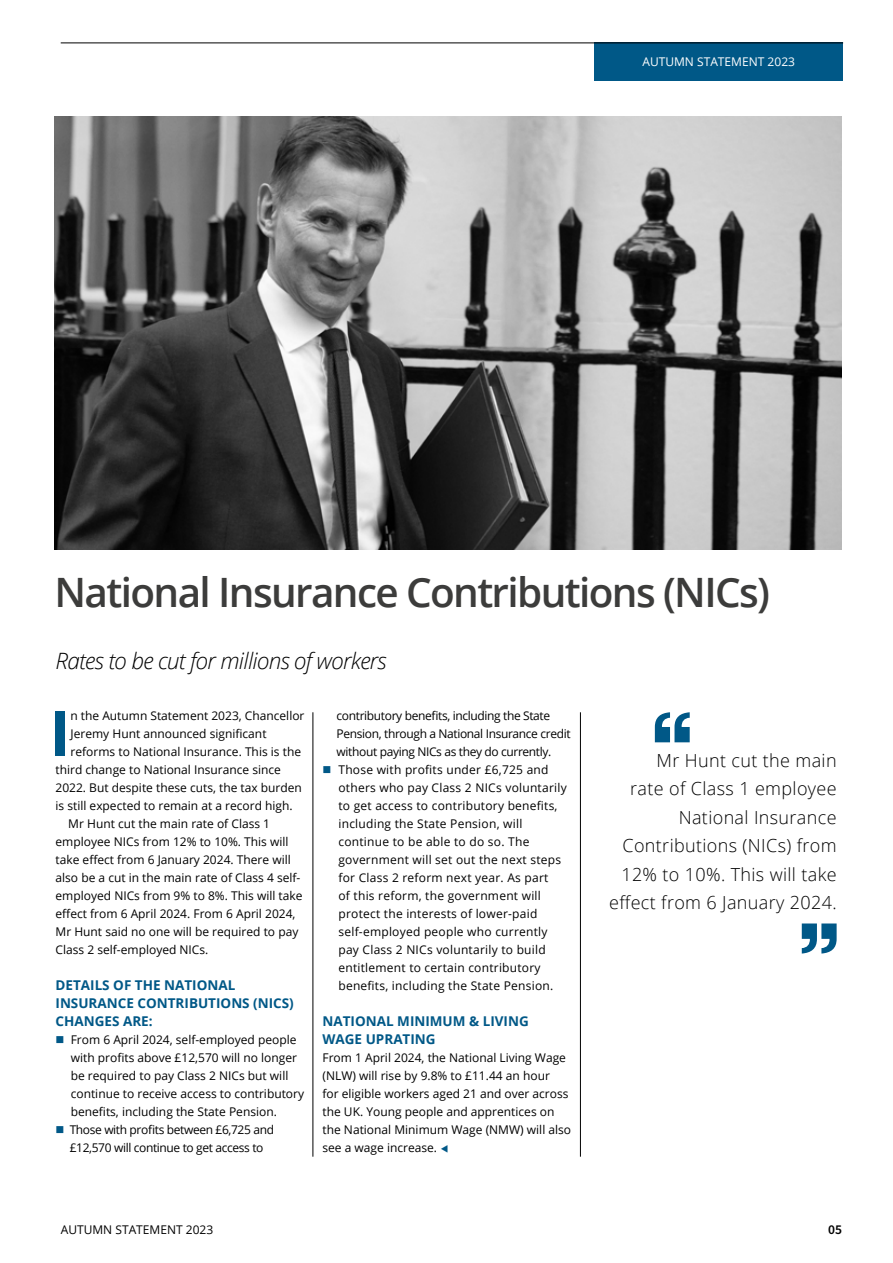
<style>
.page{position:relative;width:893px;height:1263px;background:#fff}
.page>*{position:absolute;margin:0;border:0;box-sizing:border-box;transform-origin:0 0}
.t1{font:700 62.4px "Open Sans";color:#005887}
.t2{font:600 40.5px "Open Sans";letter-spacing:-.04em;color:#3c3c3b}
.t3{font:italic 300 22.5px "Open Sans";letter-spacing:-.03em;color:#000}
.t4{font:300 18px/28.5px "Open Sans";letter-spacing:.02em;color:#000;text-align:right}
.t5{font:700 13.5px/18px "Open Sans";color:#005887}
.t6{font:600 13.5px "Source Sans Pro";color:#000}
.t7{font:12px/18px "Open Sans";color:#000}
.t8{font:12px/18px "Open Sans";letter-spacing:.02em;color:#000}
.t9{font:12px/18px "Open Sans";letter-spacing:-.03em;color:#000;text-align:center}
.t10{font:12px "Open Sans";color:#fff}
.s1{color:#005887}
</style>
<div class="page">
<img style="left:55px;top:117px;width:787px;height:432px">
<hr style="left:580px;top:712px;width:1px;height:445px;background:#000">
<hr style="left:313px;top:712px;width:1px;height:445px;background:#000">
<div style="left:594px;top:43px;width:249px;height:38px;background:#005887"></div>
<hr style="left:61px;top:43px;width:782px;height:1px;background:#000">
<svg style="left:655px;top:712px;width:35px;height:30px"></svg>
<svg style="left:802px;top:923px;width:35px;height:30px"></svg>
<p class="t10" style="left:642px;top:54px;width:154px">AUTUMN STATEMENT 2023</p>
<h2 class="t2" style="left:55px;top:564px;width:717px">National Insurance Contributions (NICs)</h2>
<h3 class="t3" style="left:56px;top:645px;width:332px">Rates to be cut for millions of workers</h3>
<h1 class="t1" style="left:50px;top:689px;width:22px">I</h1>
<p class="t7" style="left:71px;top:706px;width:235px">n the Autumn Statement 2023, Chancellor</p>
<p class="t9" style="left:337px;top:706px;width:235px;text-align:left">contributory benefits, including the State<br>Pension, through a National Insurance credit without paying NICs as they do currently.</p>
<p class="t8" style="left:338px;top:760px;width:230px;text-indent:-16px"><span class="s1">■</span> Those with profits under £6,725 and others who pay Class 2 NICs voluntarily to get access to contributory benefits, including the State Pension, will continue to be able to do so. The government will set out the next steps for Class 2 reform next year. As part<br>of this reform, the government will protect the interests of lower-paid self-employed people who currently pay Class 2 NICs voluntarily to build entitlement to certain contributory benefits, including the State Pension.</p>
<p class="t5" style="left:322px;top:1012px;width:208px">NATIONAL MINIMUM &amp; LIVING<br>WAGE UPRATING</p>
<p class="t7" style="left:322px;top:1048px;width:250px">From 1 April 2024, the National Living Wage (NLW) will rise by 9.8% to £11.44 an hour<br>for eligible workers aged 21 and over across the UK. Young people and apprentices on the National Minimum Wage (NMW) will also see a wage increase. <span class="s1">▼</span></p>
<p class="t7" style="left:71px;top:724px;width:197px">Jeremy Hunt announced significant</p>
<p class="t7" style="left:71px;top:742px;width:232px">reforms to National Insurance. This is the</p>
<p class="t7" style="left:56px;top:760px;width:227px">third change to National Insurance since</p>
<p class="t7" style="left:56px;top:778px;width:248px">2022. But despite these cuts, the tax burden</p>
<p class="t7" style="left:56px;top:796px;width:239px">is still expected to remain at a record high.</p>
<p class="t7" style="left:68px;top:814px;width:203px">Mr Hunt cut the main rate of Class 1</p>
<p class="t7" style="left:56px;top:832px;width:235px">employee NICs from 12% to 10%. This will</p>
<p class="t7" style="left:56px;top:850px;width:237px">take effect from 6 January 2024. There will</p>
<p class="t7" style="left:56px;top:868px;width:246px">also be a cut in the main rate of Class 4 self-</p>
<p class="t7" style="left:56px;top:886px;width:248px">employed NICs from 9% to 8%. This will take</p>
<p class="t7" style="left:56px;top:904px;width:241px">effect from 6 April 2024. From 6 April 2024,</p>
<p class="t7" style="left:56px;top:922px;width:244px">Mr Hunt said no one will be required to pay</p>
<p class="t7" style="left:56px;top:940px;width:154px">Class 2 self-employed NICs.</p>
<p class="t5" style="left:56px;top:976px;width:240px">DETAILS OF THE NATIONAL<br>INSURANCE CONTRIBUTIONS (NICS)<br>CHANGES ARE:</p>
<p class="t7" style="left:71px;top:1030px;width:235px;text-indent:-15px"><span class="s1">■</span> From 6 April 2024, self-employed people with profits above £12,570 will no longer be required to pay Class 2 NICs but will continue to receive access to contributory benefits, including the State Pension.</p>
<p class="t9" style="left:56px;top:1120px;width:220px"><span class="s1">■</span> Those with profits between £6,725 and £12,570 will continue to get access to</p>
<h3 class="t4" style="left:609px;top:745px;width:229px">Mr Hunt cut the main<br>rate of Class 1 employee<br>National Insurance<br>Contributions (NICs) from<br>12% to 10%. This will take effect from 6 January 2024.</h3>
<p class="t7" style="left:61px;top:1220px;width:154px">AUTUMN STATEMENT 2023</p>
<p class="t6" style="left:828px;top:1220px;width:15px">05</p>
</div>
